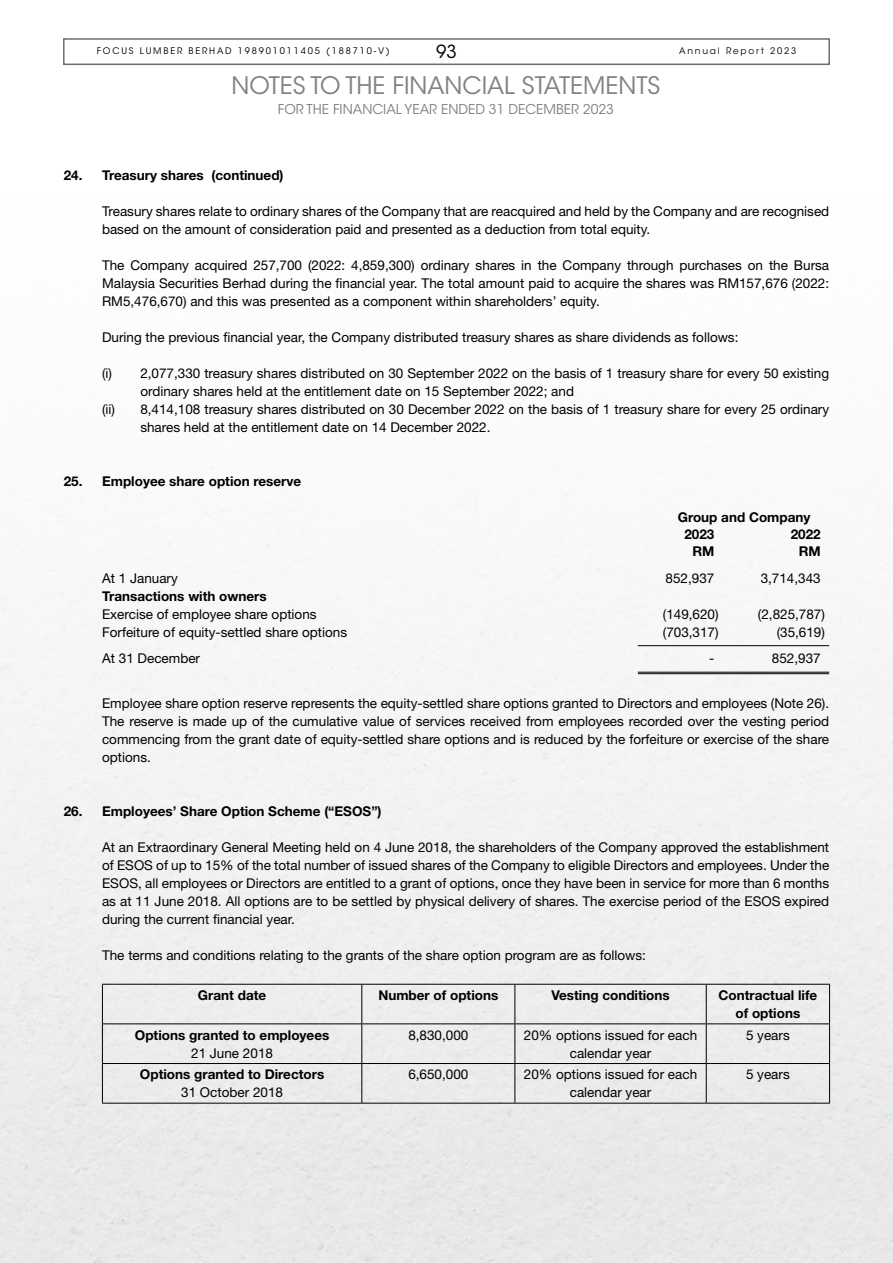
<style>
.page{position:relative;width:893px;height:1263px;background:#fff}
.page>*{position:absolute;margin:0;border:0;box-sizing:border-box;transform-origin:0 0}
.t1{font:24px "ITC Avant Garde Std";color:#808284}
.t2{font:18px "ITC Avant Garde Std";color:#000}
.t3{font:13.5px/18px "Helvetica Neue LT Std";color:#000;text-align:justify}
.t4{font:700 13.5px/17.2px "Helvetica Neue LT Std";color:#000}
.t5{font:13.5px "ITC Avant Garde Std";color:#808284}
.t6{font:9px "ITC Avant Garde Std";letter-spacing:.2em;color:#000}
</style>
<div class="page">
<div style="left:63px;top:38px;width:767px;height:27px;border:2px solid #6d6e70"></div>
<img style="left:0;top:467px;width:893px;height:796px">
<hr style="left:638px;top:645px;width:191px;height:1px;background:#000">
<hr style="left:638px;top:672px;width:191px;height:1px;background:#000">
<hr style="left:638px;top:673px;width:191px;height:1px;background:#000">
<hr style="left:102px;top:984px;width:1px;height:39px;background:#000">
<hr style="left:102px;top:1024px;width:1px;height:39px;background:#000">
<hr style="left:102px;top:1064px;width:1px;height:39px;background:#000">
<hr style="left:102px;top:984px;width:260px;height:1px;background:#000">
<hr style="left:362px;top:984px;width:153px;height:1px;background:#000">
<hr style="left:515px;top:984px;width:191px;height:1px;background:#000">
<hr style="left:706px;top:984px;width:124px;height:1px;background:#000">
<hr style="left:361px;top:984px;width:1px;height:39px;background:#000">
<hr style="left:514px;top:984px;width:1px;height:39px;background:#000">
<hr style="left:706px;top:984px;width:1px;height:39px;background:#000">
<hr style="left:829px;top:984px;width:1px;height:39px;background:#000">
<hr style="left:361px;top:1024px;width:1px;height:39px;background:#000">
<hr style="left:514px;top:1024px;width:1px;height:39px;background:#000">
<hr style="left:706px;top:1024px;width:1px;height:39px;background:#000">
<hr style="left:829px;top:1024px;width:1px;height:39px;background:#000">
<hr style="left:361px;top:1064px;width:1px;height:39px;background:#000">
<hr style="left:514px;top:1064px;width:1px;height:39px;background:#000">
<hr style="left:706px;top:1064px;width:1px;height:39px;background:#000">
<hr style="left:829px;top:1064px;width:1px;height:39px;background:#000">
<hr style="left:102px;top:1023px;width:260px;height:1px;background:#000">
<hr style="left:362px;top:1023px;width:153px;height:1px;background:#000">
<hr style="left:515px;top:1023px;width:191px;height:1px;background:#000">
<hr style="left:706px;top:1023px;width:124px;height:1px;background:#000">
<hr style="left:102px;top:1063px;width:260px;height:1px;background:#000">
<hr style="left:362px;top:1063px;width:153px;height:1px;background:#000">
<hr style="left:515px;top:1063px;width:191px;height:1px;background:#000">
<hr style="left:706px;top:1063px;width:124px;height:1px;background:#000">
<hr style="left:102px;top:1103px;width:260px;height:1px;background:#000">
<hr style="left:362px;top:1103px;width:153px;height:1px;background:#000">
<hr style="left:515px;top:1103px;width:191px;height:1px;background:#000">
<hr style="left:706px;top:1103px;width:124px;height:1px;background:#000">
<h2 class="t2" style="left:436px;top:41px;width:22px">93</h2>
<p class="t6" style="left:97px;top:45px;width:295px">FOCUS LUMBER BERHAD 198901011405 (188710-V)</p>
<p class="t6" style="left:679px;top:45px;width:119px">Annual Report 2023</p>
<h1 class="t1" style="left:232px;top:71px;width:430px">NOTES TO THE FINANCIAL STATEMENTS</h1>
<p class="t5" style="left:278px;top:101px;width:338px">FOR THE FINANCIAL YEAR ENDED 31 DECEMBER 2023</p>
<p class="t4" style="left:64px;top:166px;width:221px">24. Treasury shares (continued)</p>
<p class="t3" style="left:102px;top:202px;width:729px">Treasury shares relate to ordinary shares of the Company that are reacquired and held by the Company and are recognised based on the amount of consideration paid and presented as a deduction from total equity.</p>
<p class="t3" style="left:102px;top:256px;width:729px">The Company acquired 257,700 (2022: 4,859,300) ordinary shares in the Company through purchases on the Bursa Malaysia Securities Berhad during the financial year. The total amount paid to acquire the shares was RM157,676 (2022:<br>RM5,476,670) and this was presented as a component within shareholders’ equity.</p>
<p class="t3" style="left:102px;top:328px;width:638px">During the previous financial year, the Company distributed treasury shares as share dividends as follows:</p>
<p class="t3" style="left:102px;top:364px;width:729px">(i) 2,077,330 treasury shares distributed on 30 September 2022 on the basis of 1 treasury share for every 50 existing</p>
<p class="t3" style="left:140px;top:382px;width:435px">ordinary shares held at the entitlement date on 15 September 2022; and</p>
<p class="t3" style="left:102px;top:400px;width:729px">(ii) 8,414,108 treasury shares distributed on 30 December 2022 on the basis of 1 treasury share for every 25 ordinary</p>
<p class="t3" style="left:140px;top:418px;width:352px">shares held at the entitlement date on 14 December 2022.</p>
<p class="t4" style="left:64px;top:472px;width:239px">25. Employee share option reserve</p>
<p class="t4" style="left:684px;top:508px;width:128px;text-indent:-7px">Group and Company<br>2023</p>
<p class="t4" style="left:791px;top:525px;width:32px">2022</p>
<p class="t4" style="left:692px;top:542px;width:23px">RM</p>
<p class="t4" style="left:799px;top:542px;width:23px">RM</p>
<p class="t3" style="left:102px;top:569px;width:77px">At 1 January</p>
<p class="t3" style="left:666px;top:569px;width:50px">852,937</p>
<p class="t3" style="left:761px;top:569px;width:62px">3,714,343</p>
<p class="t4" style="left:102px;top:587px;width:166px">Transactions with owners</p>
<p class="t3" style="left:102px;top:605px;width:216px">Exercise of employee share options</p>
<p class="t3" style="left:663px;top:605px;width:57px">(149,620)</p>
<p class="t3" style="left:758px;top:605px;width:69px">(2,825,787)</p>
<p class="t3" style="left:102px;top:623px;width:247px">Forfeiture of equity-settled share options</p>
<p class="t3" style="left:663px;top:623px;width:57px">(703,317)</p>
<p class="t3" style="left:777px;top:623px;width:50px">(35,619)</p>
<p class="t3" style="left:102px;top:649px;width:100px">At 31 December</p>
<p class="t3" style="left:709px;top:649px;width:7px">-</p>
<p class="t3" style="left:772px;top:649px;width:50px">852,937</p>
<p class="t3" style="left:102px;top:694px;width:729px">Employee share option reserve represents the equity-settled share options granted to Directors and employees (Note 26).<br>The reserve is made up of the cumulative value of services received from employees recorded over the vesting period commencing from the grant date of equity-settled share options and is reduced by the forfeiture or exercise of the share options.</p>
<p class="t4" style="left:64px;top:802px;width:319px">26. Employees’ Share Option Scheme (“ESOS”)</p>
<p class="t3" style="left:102px;top:838px;width:729px">At an Extraordinary General Meeting held on 4 June 2018, the shareholders of the Company approved the establishment of ESOS of up to 15% of the total number of issued shares of the Company to eligible Directors and employees. Under the ESOS, all employees or Directors are entitled to a grant of options, once they have been in service for more than 6 months as at 11 June 2018. All options are to be settled by physical delivery of shares. The exercise period of the ESOS expired during the current financial year.</p>
<p class="t3" style="left:102px;top:946px;width:545px">The terms and conditions relating to the grants of the share option program are as follows:</p>
<p class="t4" style="left:198px;top:986px;width:70px">Grant date</p>
<p class="t4" style="left:378px;top:986px;width:121px">Number of options</p>
<p class="t4" style="left:551px;top:986px;width:120px">Vesting conditions</p>
<p class="t4" style="left:718px;top:986px;width:100px;line-height:18px;text-align:center">Contractual life of options</p>
<p class="t4" style="left:135px;top:1026px;width:196px">Options granted to employees</p>
<p class="t3" style="left:191px;top:1043px;width:83px">21 June 2018</p>
<p class="t3" style="left:408px;top:1025px;width:62px">8,830,000</p>
<p class="t3" style="left:524px;top:1025px;width:175px;text-align:center">20% options issued for each calendar year</p>
<p class="t3" style="left:746px;top:1025px;width:45px">5 years</p>
<p class="t4" style="left:140px;top:1065px;width:186px">Options granted to Directors</p>
<p class="t3" style="left:181px;top:1083px;width:103px">31 October 2018</p>
<p class="t3" style="left:408px;top:1065px;width:62px">6,650,000</p>
<p class="t3" style="left:524px;top:1065px;width:175px;text-align:center">20% options issued for each calendar year</p>
<p class="t3" style="left:746px;top:1065px;width:45px">5 years</p>
</div>
